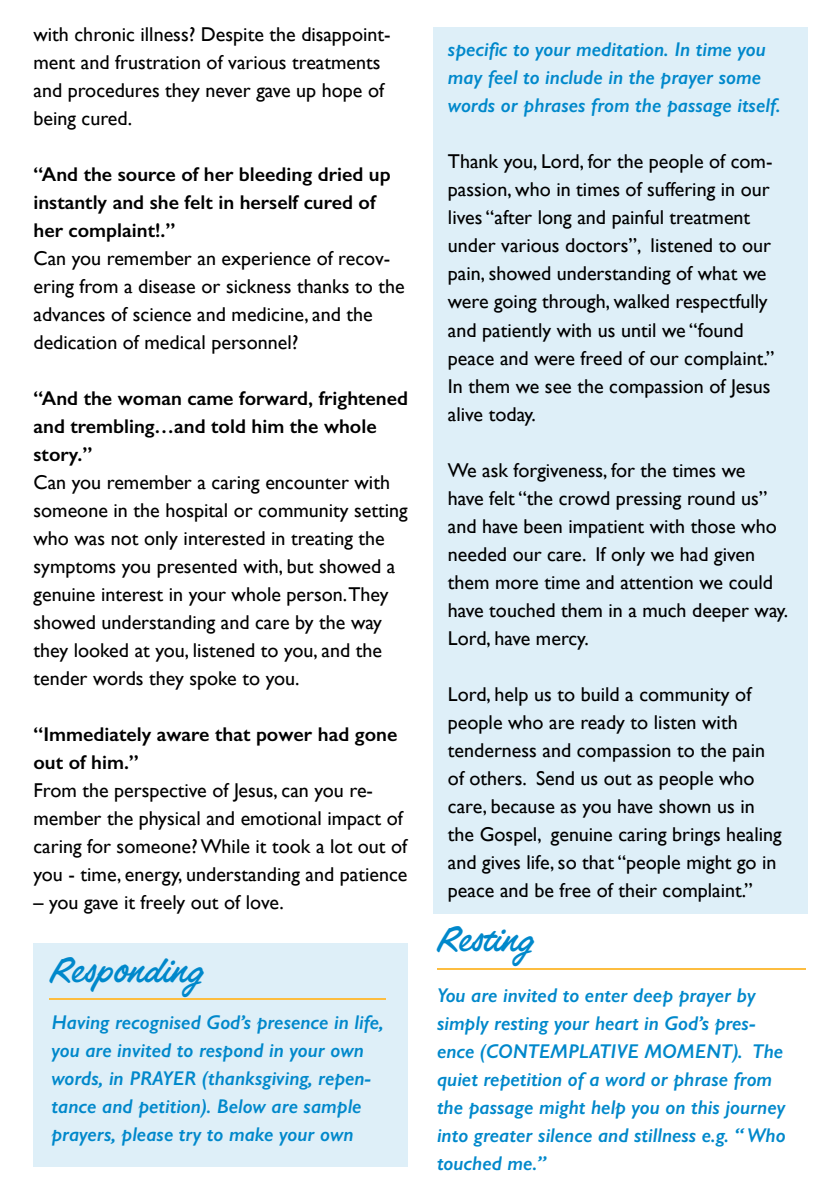
<style>
.page{position:relative;width:840px;height:1191px;background:#fff}
.page>*{position:absolute;margin:0;border:0;box-sizing:border-box;transform-origin:0 0}
.t1{font:40px "Filmotype Lucky";color:#0088cb}
.t2{font:20px/28px "Gill Sans";color:#000}
.t3{font:italic 600 20px/28px "Gill Sans";color:#0088cb}
.t4{font:600 20px/28px "Gill Sans";color:#000}
</style>
<div class="page">
<div style="left:33px;top:942px;width:375px;height:224px;background:#deeff8"></div>
<hr style="left:50px;top:998px;width:336px;height:1px;background:#fdbd40">
<hr style="left:437px;top:968px;width:368px;height:2px;background:#fdbd40">
<div style="left:433px;top:27px;width:374px;height:886px;background:#deeff8"></div>
<p class="t2" style="left:33px;top:20px;width:358px">with chronic illness? Despite the disappoint&shy;ment and frustration of various treatments and procedures they never gave up hope of being cured.</p>
<p class="t4" style="left:33px;top:160px;width:358px">“And the source of her bleeding dried up instantly and she felt in herself cured of her complaint!.”</p>
<p class="t2" style="left:33px;top:244px;width:372px">Can you remember an experience of recov&shy;ering from a disease or sickness thanks to the advances of science and medicine, and the dedication of medical personnel?</p>
<p class="t4" style="left:33px;top:384px;width:376px">“And the woman came forward, frightened and trembling…and told him the whole story.”</p>
<p class="t2" style="left:33px;top:468px;width:375px">Can you remember a caring encounter with someone in the hospital or community setting who was not only interested in treating the symptoms you presented with, but showed a genuine interest in your whole person.They showed understanding and care by the way they looked at you, listened to you, and the tender words they spoke to you.</p>
<p class="t4" style="left:33px;top:720px;width:365px">“Immediately aware that power had gone out of him.”</p>
<p class="t2" style="left:33px;top:776px;width:375px">From the perspective of Jesus, can you re&shy;member the physical and emotional impact of caring for someone? While it took a lot out of you - time, energy, understanding and patience</p>
<p class="t2" style="left:33px;top:888px;width:251px">– you gave it freely out of love.</p>
<h1 class="t1" style="left:50px;top:949px;width:154px">Responding</h1>
<p class="t3" style="left:51px;top:1007px;width:333px">Having recognised God’s presence in life, you are invited to respond in your own words, in PRAYER (thanksgiving, repen&shy;tance and petition). Below are sample prayers, please try to make your own</p>
<p class="t3" style="left:447px;top:35px;width:334px">specific to your meditation. In time you may feel to include in the prayer some words or phrases from the passage itself.</p>
<p class="t2" style="left:447px;top:147px;width:328px">Thank you, Lord, for the people of com&shy;passion, who in times of suffering in our lives “after long and painful treatment under various doctors”, listened to our pain, showed understanding of what we were going through, walked respectfully and patiently with us until we “found peace and were freed of our complaint.” In them we see the compassion of Jesus alive today.</p>
<p class="t2" style="left:447px;top:455px;width:341px">We ask forgiveness, for the times we<br>have felt “the crowd pressing round us” and have been impatient with those who needed our care. If only we had given them more time and attention we could have touched them in a much deeper way.<br>Lord, have mercy.</p>
<p class="t2" style="left:447px;top:679px;width:335px">Lord, help us to build a community of people who are ready to listen with tenderness and compassion to the pain of others. Send us out as people who care, because as you have shown us in the Gospel, genuine caring brings healing and gives life, so that “people might go in peace and be free of their complaint.”</p>
<h1 class="t1" style="left:437px;top:918px;width:98px">Resting</h1>
<p class="t3" style="left:437px;top:980px;width:350px">You are invited to enter deep prayer by simply resting your heart in God’s pres&shy;ence (CONTEMPLATIVE MOMENT). The quiet repetition of a word or phrase from the passage might help you on this journey into greater silence and stillness e.g. “ Who touched me.”</p>
</div>
